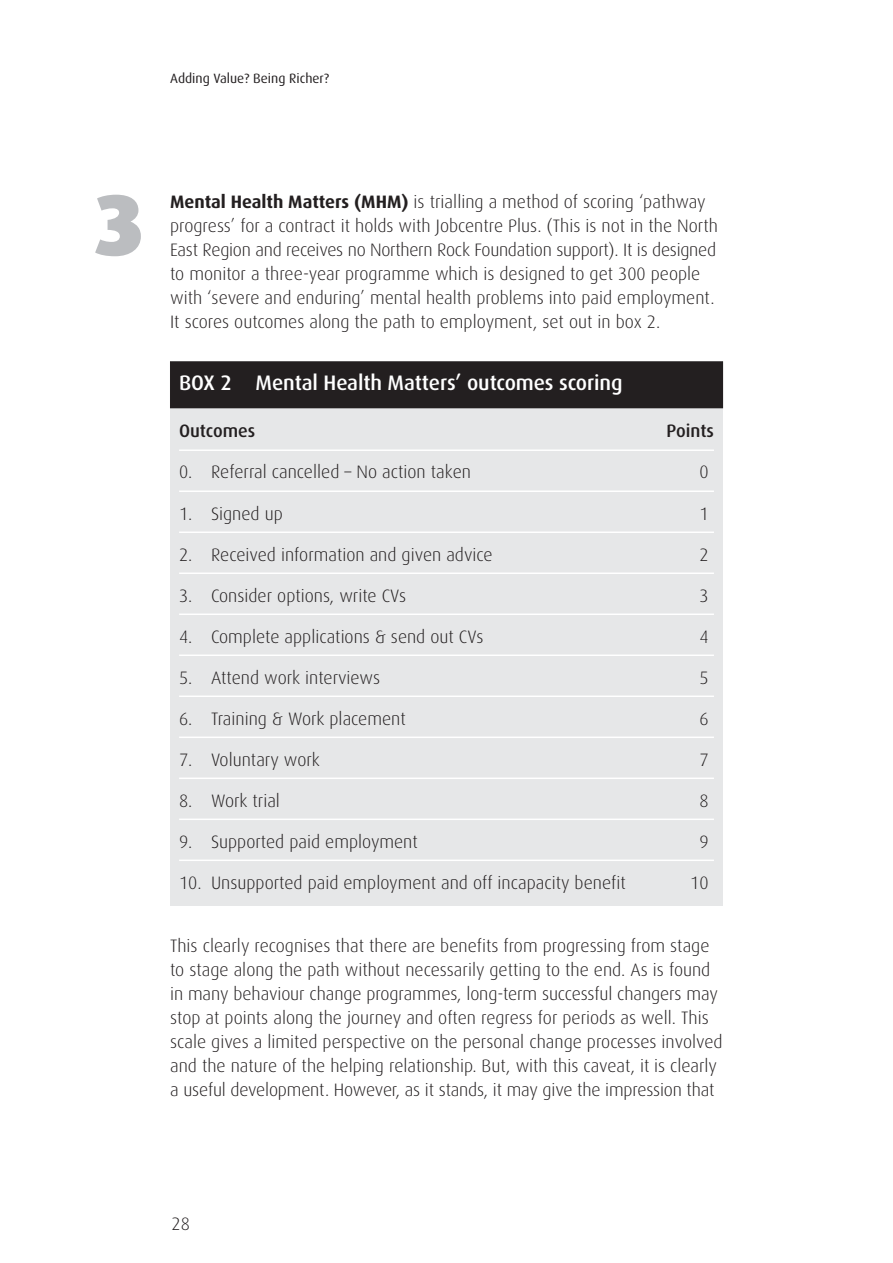
<style>
.page{position:relative;width:893px;height:1263px;background:#fff}
.page>*{position:absolute;margin:0;border:0;box-sizing:border-box;transform-origin:0 0}
.t1{font:900 87px "Dax";color:#bbbdc0}
.t2{font:500 21px "Dax";letter-spacing:-.005em;color:#fff}
.t3{font:300 18px/24px "Dax";color:#231f20}
.t4{font:500 18px "Dax";color:#231f20}
.t5{font:13.5px "Dax";color:#231f20}
.s1{font-weight:700}
</style>
<div class="page">
<div style="left:170px;top:361px;width:553px;height:545px;background:#e6e7e8"></div>
<div style="left:171px;top:362px;width:551px;height:45px;background:#231f20"></div>
<div style="left:170px;top:361px;width:553px;height:47px;border:1px solid #231f20"></div>
<hr style="left:179px;top:449px;width:535px;height:2px;background:#fff">
<hr style="left:179px;top:491px;width:535px;height:1px;background:#fff">
<hr style="left:179px;top:532px;width:535px;height:1px;background:#fff">
<hr style="left:179px;top:573px;width:535px;height:1px;background:#fff">
<hr style="left:179px;top:614px;width:535px;height:1px;background:#fff">
<hr style="left:179px;top:655px;width:535px;height:1px;background:#fff">
<hr style="left:179px;top:696px;width:535px;height:1px;background:#fff">
<hr style="left:179px;top:737px;width:535px;height:1px;background:#fff">
<hr style="left:179px;top:778px;width:535px;height:1px;background:#fff">
<hr style="left:179px;top:819px;width:535px;height:1px;background:#fff">
<hr style="left:179px;top:860px;width:535px;height:1px;background:#fff">
<p class="t5" style="left:170px;top:72px;width:161px">Adding Value? Being Richer?</p>
<h1 class="t1" style="left:94px;top:188px;width:54px">3</h1>
<p class="t3" style="left:170px;top:191px;width:549px"><span class="s1">Mental Health Matters (MHM)</span> is trialling a method of scoring ‘pathway progress’ for a contract it holds with Jobcentre Plus. (This is not in the North East Region and receives no Northern Rock Foundation support). It is designed to monitor a three-year programme which is designed to get 300 people with ‘severe and enduring’ mental health problems into paid employment.<br>It scores outcomes along the path to employment, set out in box 2.</p>
<p class="t2" style="left:179px;top:374px;width:445px">BOX 2 Mental Health Matters’ outcomes scoring</p>
<p class="t4" style="left:179px;top:424px;width:78px">Outcomes</p>
<p class="t4" style="left:666px;top:424px;width:49px">Points</p>
<p class="t3" style="left:179px;top:462px;width:293px">0. Referral cancelled – No action taken</p>
<p class="t3" style="left:699px;top:462px;width:11px">0</p>
<p class="t3" style="left:179px;top:503px;width:105px">1. Signed up</p>
<p class="t3" style="left:699px;top:503px;width:11px">1</p>
<p class="t3" style="left:179px;top:544px;width:315px">2. Received information and given advice</p>
<p class="t3" style="left:699px;top:544px;width:11px">2</p>
<p class="t3" style="left:179px;top:585px;width:229px">3. Consider options, write CVs</p>
<p class="t3" style="left:699px;top:585px;width:11px">3</p>
<p class="t3" style="left:179px;top:626px;width:306px">4. Complete applications &amp; send out CVs</p>
<p class="t3" style="left:699px;top:626px;width:11px">4</p>
<p class="t3" style="left:179px;top:667px;width:203px">5. Attend work interviews</p>
<p class="t3" style="left:699px;top:667px;width:11px">5</p>
<p class="t3" style="left:179px;top:708px;width:228px">6. Training &amp; Work placement</p>
<p class="t3" style="left:699px;top:708px;width:11px">6</p>
<p class="t3" style="left:179px;top:749px;width:142px">7. Voluntary work</p>
<p class="t3" style="left:699px;top:749px;width:11px">7</p>
<p class="t3" style="left:179px;top:790px;width:102px">8. Work trial</p>
<p class="t3" style="left:699px;top:790px;width:11px">8</p>
<p class="t3" style="left:179px;top:831px;width:240px">9. Supported paid employment</p>
<p class="t3" style="left:699px;top:831px;width:11px">9</p>
<p class="t3" style="left:179px;top:872px;width:448px">10. Unsupported paid employment and off incapacity benefit</p>
<p class="t3" style="left:690px;top:872px;width:20px">10</p>
<p class="t3" style="left:170px;top:935px;width:554px">This clearly recognises that there are benefits from progressing from stage to stage along the path without necessarily getting to the end. As is found in many behaviour change programmes, long-term successful changers may stop at points along the journey and often regress for periods as well. This scale gives a limited perspective on the personal change processes involved and the nature of the helping relationship. But, with this caveat, it is clearly a useful development. However, as it stands, it may give the impression that</p>
<p class="t3" style="left:172px;top:1213px;width:20px">28</p>
</div>
